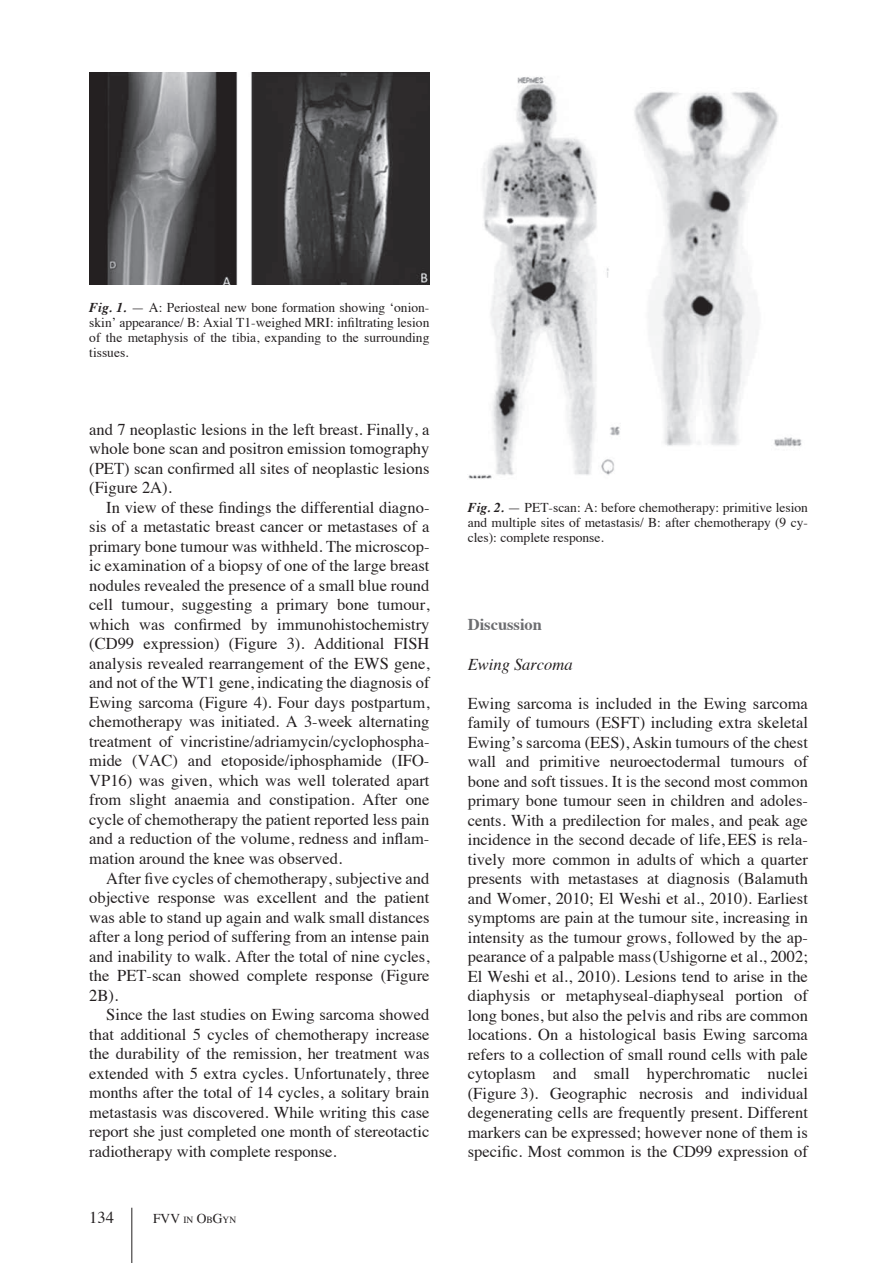
<style>
.page{position:relative;width:893px;height:1263px;background:#fff}
.page>*{position:absolute;margin:0;border:0;box-sizing:border-box;transform-origin:0 0}
.t1{font:16.5px/19.5px "Times";color:#231f20;text-align:justify}
.t2{font:italic 16.5px "Times";color:#231f20}
.t3{font:700 16.5px "Times";color:#6c6d70}
.t4{font:13.5px/15px "Times";color:#231f20;text-align:justify}
.t5{font:13.5px "Times";color:#231f20}
.s1{font-weight:700;font-style:italic}
.s2{font-size:9.45px}
</style>
<div class="page">
<hr style="left:131px;top:1208px;width:1px;height:55px;background:#231f20">
<img style="left:89px;top:72px;width:340px;height:213px">
<img style="left:468px;top:77px;width:334px;height:402px">
<p class="t4" style="left:89px;top:299px;width:342px"><span class="s1">Fig. 1.</span> — A: Periosteal new bone formation showing ‘onion&shy;skin’ appearance/ B: Axial T1-weighed MRI: infiltrating lesion of the metaphysis of the tibia, expanding to the surrounding tissues.</p>
<p class="t1" style="left:89px;top:418px;width:342px">and 7 neoplastic lesions in the left breast. Finally, a whole bone scan and positron emission tomography (PET) scan confirmed all sites of neoplastic lesions (Figure 2A).</p>
<p class="t1" style="left:89px;top:496px;width:342px;text-indent:17px">In view of these findings the differential diagno&shy;sis of a metastatic breast cancer or metastases of a primary bone tumour was withheld. The microscop&shy;ic examination of a biopsy of one of the large breast nodules revealed the presence of a small blue round cell tumour, suggesting a primary bone tumour, which was confirmed by immunohistochemistry (CD99 expression) (Figure 3). Additional FISH analysis revealed rearrangement of the EWS gene, and not of the WT1 gene, indicating the diagnosis of Ewing sarcoma (Figure 4). Four days postpartum, chemotherapy was initiated. A 3-week alternating treatment of vincristine/adriamycin/cyclophospha&shy;mide (VAC) and etoposide/iphosphamide (IFO-VP16) was given, which was well tolerated apart from slight anaemia and constipation. After one cycle of chemotherapy the patient reported less pain and a reduction of the volume, redness and inflam&shy;mation around the knee was observed.</p>
<p class="t1" style="left:89px;top:867px;width:342px;text-indent:17px">After five cycles of chemotherapy, subjective and objective response was excellent and the patient was able to stand up again and walk small distances after a long period of suffering from an intense pain and inability to walk. After the total of nine cycles, the PET-scan showed complete response (Figure 2B).</p>
<p class="t1" style="left:89px;top:1003px;width:342px;text-indent:17px">Since the last studies on Ewing sarcoma showed that additional 5 cycles of chemotherapy increase the durability of the remission, her treatment was extended with 5 extra cycles. Unfortunately, three months after the total of 14 cycles, a solitary brain metastasis was discovered. While writing this case report she just completed one month of stereotactic radiotherapy with complete response.</p>
<p class="t1" style="left:89px;top:1206px;width:26px">134</p>
<p class="t5" style="left:153px;top:1206px;width:85px">FVV <span class="s2">in</span> O<span class="s2">b</span>G<span class="s2">yn</span></p>
<p class="t4" style="left:468px;top:499px;width:342px"><span class="s1">Fig. 2.</span> — PET-scan: A: before chemotherapy: primitive lesion and multiple sites of metastasis/ B: after chemotherapy (9 cy&shy;cles): complete response.</p>
<p class="t3" style="left:468px;top:609px;width:76px">Discussion</p>
<p class="t2" style="left:468px;top:650px;width:106px">Ewing Sarcoma</p>
<p class="t1" style="left:468px;top:692px;width:342px">Ewing sarcoma is included in the Ewing sarcoma family of tumours (ESFT) including extra skeletal Ewing’s sarcoma (EES), Askin tumours of the chest wall and primitive neuroectodermal tumours of bone and soft tissues. It is the second most common primary bone tumour seen in children and adoles&shy;cents. With a predilection for males, and peak age incidence in the second decade of life,EES is rela&shy;tively more common in adults of which a quarter presents with metastases at diagnosis (Balamuth and Womer, 2010; El Weshi et al., 2010). Earliest symptoms are pain at the tumour site, increasing in intensity as the tumour grows, followed by the ap&shy;pearance of a palpable mass(Ushigorne et al., 2002; El Weshi et al., 2010). Lesions tend to arise in the diaphysis or metaphyseal-diaphyseal portion of long bones, but also the pelvis and ribs are common locations. On a histological basis Ewing sarcoma refers to a collection of small round cells with pale cytoplasm and small hyperchromatic nuclei (Figure 3). Geographic necrosis and individual degenerating cells are frequently present. Different markers can be expressed; however none of them is specific. Most common is the CD99 expression of</p>
</div>
